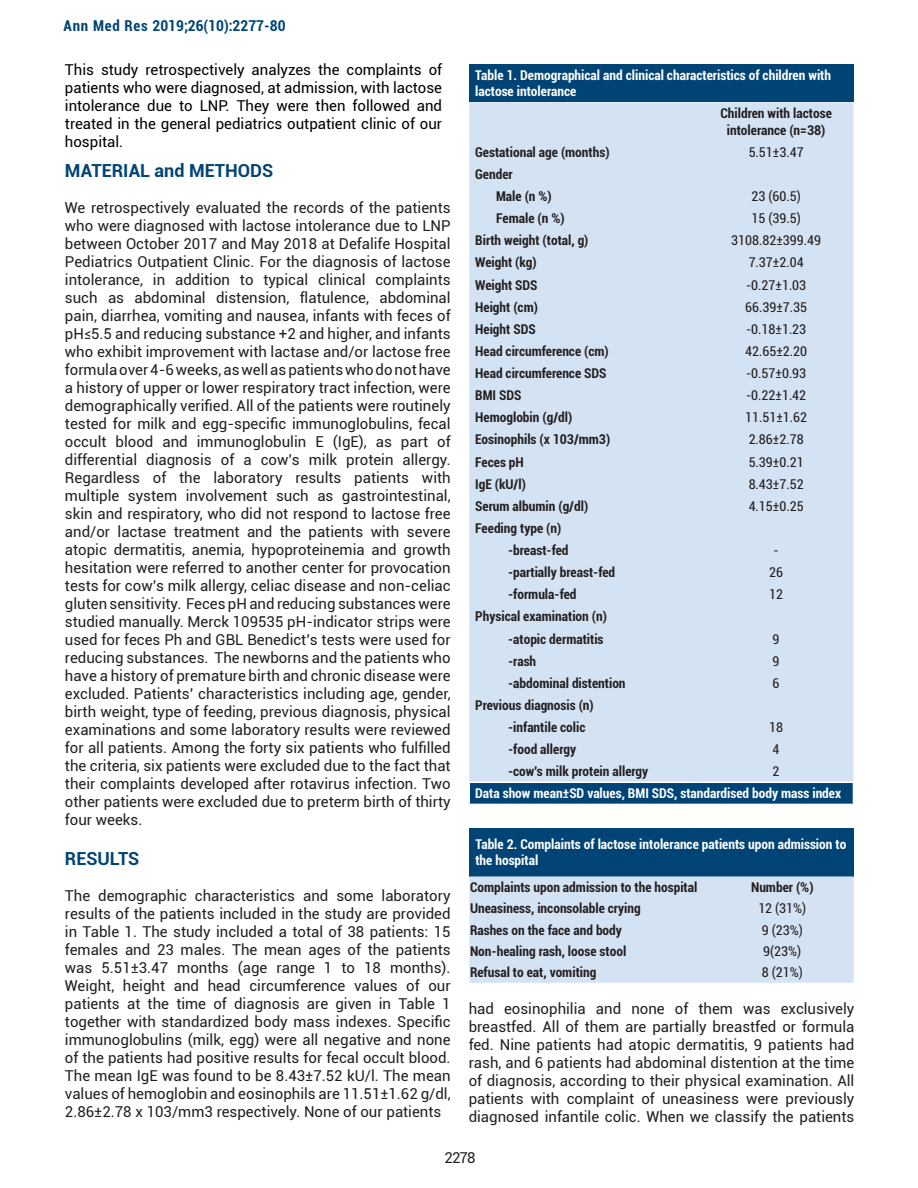
<style>
.page{position:relative;width:918px;height:1188px;background:#fff}
.page>*{position:absolute;margin:0;border:0;box-sizing:border-box;transform-origin:0 0}
.t1{font:700 18px "Roboto";color:#004475}
.t2{font:15px/18px "Roboto";color:#231f20;text-align:justify}
.t3{font:15px/18px "Roboto";color:#000;text-align:justify}
.t4{font:700 condensed 15px "Roboto";color:#004475}
.t5{font:700 condensed 13.5px/22.2px "Roboto";color:#231f20}
.t6{font:700 condensed 13.5px/16.2px "Roboto";color:#fff}
.t7{font:condensed 13.5px "Roboto";color:#231f20}
.s1{font-stretch:condensed}
</style>
<div class="page">
<div style="left:469px;top:828px;width:385px;height:48px;background:#004475"></div>
<div style="left:469px;top:876px;width:385px;height:107px;background:#d4e3f4"></div>
<div style="left:469px;top:65px;width:384px;height:37px;background:#004475"></div>
<div style="left:469px;top:102px;width:384px;height:680px;background:#d4e3f4"></div>
<div style="left:469px;top:782px;width:384px;height:22px;background:#004475"></div>
<hr style="left:468px;top:782px;width:231px;height:1px;background:#fff">
<hr style="left:468px;top:783px;width:2px;height:21px;background:#fff">
<hr style="left:699px;top:782px;width:155px;height:1px;background:#fff">
<p class="t4" style="left:64px;top:15px;width:224px">Ann Med Res 2019;26(10):2277-80</p>
<p class="t3" style="left:65px;top:60px;width:379px">This study retrospectively analyzes the complaints of patients who were diagnosed, at admission, with lactose intolerance due to LNP. They were then followed and treated in the general pediatrics outpatient clinic of our hospital.</p>
<p class="t1" style="left:65px;top:158px;width:210px">MATERIAL and METHODS</p>
<p class="t2" style="left:65px;top:198px;width:387px">We retrospectively evaluated the records of the patients who were diagnosed with lactose intolerance due to LNP between October 2017 and May 2018 at Defalife Hospital Pediatrics Outpatient Clinic. For the diagnosis of lactose intolerance, in addition to typical clinical complaints such as abdominal distension, flatulence, abdominal pain, diarrhea, vomiting and nausea, infants with feces of pH<span class="s1">≤</span>5.5 and reducing substance +2 and higher, and infants who exhibit improvement with lactase and/or lactose free formula over 4-6 weeks, as well as patients who do not have a history of upper or lower respiratory tract infection, were demographically verified. All of the patients were routinely tested for milk and egg-specific immunoglobulins, fecal occult blood and immunoglobulin E (IgE), as part of differential diagnosis of a cow’s milk protein allergy.<br>Regardless of the laboratory results patients with multiple system involvement such as gastrointestinal, skin and respiratory, who did not respond to lactose free and/or lactase treatment and the patients with severe atopic dermatitis, anemia, hypoproteinemia and growth hesitation were referred to another center for provocation tests for cow’s milk allergy, celiac disease and non-celiac gluten sensitivity. Feces pH and reducing substances were studied manually. Merck 109535 pH-indicator strips were used for feces Ph and GBL Benedict’s tests were used for reducing substances. The newborns and the patients who have a history of premature birth and chronic disease were excluded. Patients’ characteristics including age, gender, birth weight, type of feeding, previous diagnosis, physical examinations and some laboratory results were reviewed for all patients. Among the forty six patients who fulfilled the criteria, six patients were excluded due to the fact that their complaints developed after rotavirus infection. Two other patients were excluded due to preterm birth of thirty four weeks.</p>
<p class="t1" style="left:65px;top:846px;width:76px">RESULTS</p>
<p class="t2" style="left:65px;top:886px;width:387px">The demographic characteristics and some laboratory results of the patients included in the study are provided in Table 1. The study included a total of 38 patients: 15 females and 23 males. The mean ages of the patients was 5.51±3.47 months (age range 1 to 18 months).<br>Weight, height and head circumference values of our patients at the time of diagnosis are given in Table 1 together with standardized body mass indexes. Specific immunoglobulins (milk, egg) were all negative and none of the patients had positive results for fecal occult blood.<br>The mean IgE was found to be 8.43±7.52 kU/l. The mean values of hemoglobin and eosinophils are 11.51±1.62 g/dl, 2.86±2.78 x 103/mm3 respectively. None of our patients</p>
<p class="t6" style="left:475px;top:67px;width:357px">Table 1. Demographical and clinical characteristics of children with lactose intolerance</p>
<p class="t5" style="left:720px;top:105px;width:113px;line-height:16.2px;text-align:center">Children with lactose intolerance (n=38)</p>
<p class="t5" style="left:475px;top:140px;width:136px">Gestational age (months)</p>
<p class="t7" style="left:749px;top:143px;width:56px">5.51±3.47</p>
<p class="t5" style="left:496px;top:163px;width:57px;text-indent:-21px">Gender<br>Male (n %)</p>
<p class="t7" style="left:752px;top:187px;width:51px">23 (60.5)</p>
<p class="t5" style="left:496px;top:207px;width:70px">Female (n %)</p>
<p class="t7" style="left:752px;top:209px;width:51px">15 (39.5)</p>
<p class="t5" style="left:475px;top:229px;width:115px">Birth weight (total, g)</p>
<p class="t7" style="left:731px;top:231px;width:91px">3108.82±399.49</p>
<p class="t5" style="left:475px;top:251px;width:63px">Weight (kg)</p>
<p class="t7" style="left:749px;top:253px;width:56px">7.37±2.04</p>
<p class="t5" style="left:475px;top:273px;width:64px">Weight SDS</p>
<p class="t7" style="left:746px;top:275px;width:62px">-0.27±1.03</p>
<p class="t5" style="left:475px;top:295px;width:64px">Height (cm)</p>
<p class="t7" style="left:745px;top:297px;width:63px">66.39±7.35</p>
<p class="t5" style="left:475px;top:317px;width:62px">Height SDS</p>
<p class="t7" style="left:746px;top:320px;width:62px">-0.18±1.23</p>
<p class="t5" style="left:475px;top:340px;width:135px">Head circumference (cm)</p>
<p class="t7" style="left:745px;top:342px;width:63px">42.65±2.20</p>
<p class="t5" style="left:475px;top:362px;width:133px">Head circumference SDS</p>
<p class="t7" style="left:746px;top:364px;width:62px">-0.57±0.93</p>
<p class="t5" style="left:475px;top:384px;width:48px">BMI SDS</p>
<p class="t7" style="left:746px;top:386px;width:62px">-0.22±1.42</p>
<p class="t5" style="left:475px;top:406px;width:99px">Hemoglobin (g/dl)</p>
<p class="t7" style="left:745px;top:408px;width:63px">11.51±1.62</p>
<p class="t5" style="left:475px;top:428px;width:137px">Eosinophils (x 103/mm3)</p>
<p class="t7" style="left:749px;top:430px;width:56px">2.86±2.78</p>
<p class="t5" style="left:475px;top:450px;width:50px">Feces pH</p>
<p class="t7" style="left:749px;top:452px;width:56px">5.39±0.21</p>
<p class="t5" style="left:475px;top:472px;width:52px">IgE (kU/l)</p>
<p class="t7" style="left:749px;top:475px;width:56px">8.43±7.52</p>
<p class="t5" style="left:475px;top:494px;width:114px">Serum albumin (g/dl)</p>
<p class="t7" style="left:749px;top:497px;width:56px">4.15±0.25</p>
<p class="t5" style="left:508px;top:517px;width:62px;text-indent:-33px">Feeding type (n) -breast-fed</p>
<p class="t7" style="left:774px;top:541px;width:7px">-</p>
<p class="t5" style="left:508px;top:561px;width:109px">-partially breast-fed</p>
<p class="t7" style="left:769px;top:563px;width:15px">26</p>
<p class="t5" style="left:508px;top:583px;width:70px">-formula-fed</p>
<p class="t7" style="left:769px;top:585px;width:15px">12</p>
<p class="t5" style="left:475px;top:605px;width:133px;text-align:right">Physical examination (n) -atopic dermatitis</p>
<p class="t7" style="left:773px;top:629px;width:8px">9</p>
<p class="t5" style="left:508px;top:649px;width:30px">-rash</p>
<p class="t7" style="left:773px;top:652px;width:8px">9</p>
<p class="t5" style="left:508px;top:671px;width:119px">-abdominal distention</p>
<p class="t7" style="left:773px;top:674px;width:8px">6</p>
<p class="t5" style="left:508px;top:694px;width:87px;text-indent:-33px">Previous diagnosis (n) -infantile colic</p>
<p class="t7" style="left:769px;top:718px;width:15px">18</p>
<p class="t5" style="left:508px;top:738px;width:70px">-food allergy</p>
<p class="t7" style="left:773px;top:740px;width:8px">4</p>
<p class="t5" style="left:508px;top:760px;width:142px">-cow's milk protein allergy</p>
<p class="t7" style="left:773px;top:762px;width:8px">2</p>
<p class="t6" style="left:475px;top:785px;width:367px">Data show mean±SD values, BMI SDS, standardised body mass index</p>
<p class="t6" style="left:475px;top:836px;width:372px">Table 2. Complaints of lactose intolerance patients upon admission to the hospital</p>
<p class="t5" style="left:470px;top:876px;width:229px">Complaints upon admission to the hospital</p>
<p class="t5" style="left:751px;top:876px;width:64px">Number (%)</p>
<p class="t5" style="left:470px;top:897px;width:172px">Uneasiness, inconsolable crying</p>
<p class="t7" style="left:758px;top:899px;width:49px">12 (31%)</p>
<p class="t5" style="left:470px;top:918px;width:153px">Rashes on the face and body</p>
<p class="t7" style="left:762px;top:921px;width:42px">9 (23%)</p>
<p class="t5" style="left:470px;top:940px;width:158px">Non-healing rash, loose stool</p>
<p class="t7" style="left:763px;top:942px;width:39px">9(23%)</p>
<p class="t5" style="left:470px;top:961px;width:128px">Refusal to eat, vomiting</p>
<p class="t7" style="left:762px;top:963px;width:42px">8 (21%)</p>
<p class="t2" style="left:469px;top:999px;width:387px">had eosinophilia and none of them was exclusively breastfed. All of them are partially breastfed or formula fed. Nine patients had atopic dermatitis, 9 patients had rash, and 6 patients had abdominal distention at the time of diagnosis, according to their physical examination. All patients with complaint of uneasiness were previously diagnosed infantile colic. When we classify the patients</p>
<p class="t2" style="left:445px;top:1148px;width:32px">2278</p>
</div>
